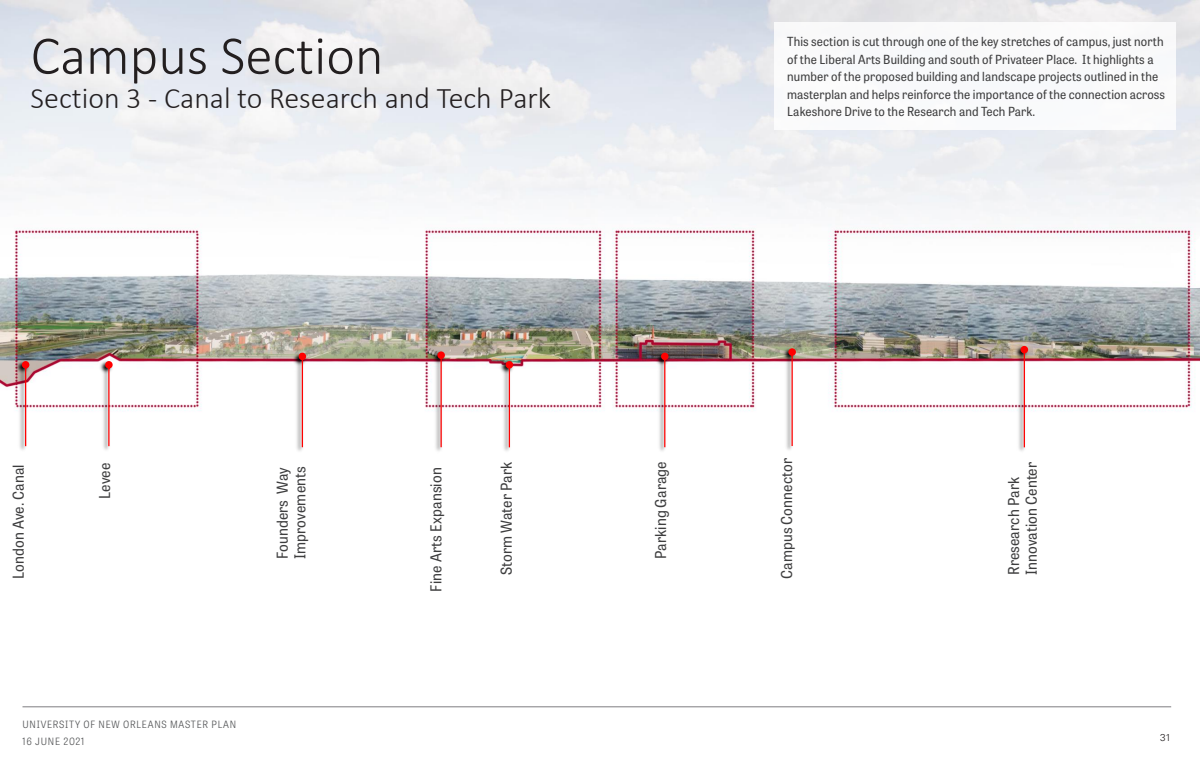
<style>
.page{position:relative;width:1200px;height:765px;background:#fff}
.page>*{position:absolute;margin:0;border:0;box-sizing:border-box;transform-origin:0 0}
.t1{font:300 55.12px "Calibri";color:#231f20}
.t2{font:300 30px "Calibri";color:#231f20}
.Content_Page__Body_T{font:15px/17.5px "Tablet Gothic Narrow";letter-spacing:.01em;color:#3e3e3f}
.Content_Page__Body_T-2{font:12.5px/17.5px "Tablet Gothic Narrow";letter-spacing:.01em;color:#3e3e3f}
.t3{font:10px/17.5px "Tablet Gothic Narrow Lt";letter-spacing:.075em;color:#545557}
.t4{font:300 10px "Univers";color:#231f20}
</style>
<div class="page">
<hr style="left:22px;top:707px;width:1149px;height:1px;background:#7f7e81">
<img style="left:0;top:0;width:1200px;height:412px">
<img style="left:14px;top:359px;width:18px;height:91px">
<svg style="left:22px;top:361px;width:7px;height:85px"></svg>
<img style="left:97px;top:359px;width:18px;height:91px">
<svg style="left:105px;top:361px;width:8px;height:85px"></svg>
<img style="left:429px;top:349px;width:18px;height:102px">
<svg style="left:437px;top:351px;width:8px;height:96px"></svg>
<img style="left:498px;top:358px;width:17px;height:93px">
<svg style="left:506px;top:361px;width:7px;height:86px"></svg>
<img style="left:780px;top:346px;width:18px;height:104px">
<svg style="left:788px;top:348px;width:8px;height:98px"></svg>
<img style="left:653px;top:350px;width:18px;height:101px">
<svg style="left:661px;top:353px;width:8px;height:94px"></svg>
<img style="left:1013px;top:343px;width:17px;height:108px">
<svg style="left:1021px;top:346px;width:7px;height:101px"></svg>
<img style="left:291px;top:350px;width:17px;height:101px">
<svg style="left:299px;top:353px;width:7px;height:94px"></svg>
<div style="left:774px;top:22px;width:402px;height:108px;background:#fff"></div>
<p class="t1" style="left:31px;top:21px;width:354px">Campus Section</p>
<p class="t2" style="left:31px;top:80px;width:522px">Section 3 - Canal to Research and Tech Park</p>
<p class="Content_Page__Body_T-2" style="left:787px;top:33px;width:379px">This section is cut through one of the key stretches of campus, just north of the Liberal Arts Building and south of Privateer Place. It highlights a number of the proposed building and landscape projects outlined in the masterplan and helps reinforce the importance of the connection across Lakeshore Drive to the Research and Tech Park.</p>
<p class="Content_Page__Body_T" style="left:9px;top:579px;width:116px;rotate:-90deg">London Ave. Canal</p>
<p class="Content_Page__Body_T" style="left:273px;top:559px;width:94px;rotate:-90deg">Founders Way<br>Improvements</p>
<p class="Content_Page__Body_T" style="left:778px;top:579px;width:123px;rotate:-90deg">Campus Connector</p>
<p class="Content_Page__Body_T" style="left:96px;top:499px;width:38px;rotate:-90deg">Levee</p>
<p class="Content_Page__Body_T" style="left:497px;top:575px;width:115px;rotate:-90deg">Storm Water Park</p>
<p class="Content_Page__Body_T" style="left:427px;top:592px;width:126px;rotate:-90deg">Fine Arts Expansion</p>
<p class="Content_Page__Body_T" style="left:651px;top:559px;width:99px;rotate:-90deg">Parking Garage</p>
<p class="Content_Page__Body_T" style="left:1005px;top:575px;width:115px;rotate:-90deg">Rresearch Park<br>Innovation Center</p>
<p class="t3" style="left:22px;top:715px;width:215px">UNIVERSITY OF NEW ORLEANS MASTER PLAN<br>16 JUNE 2021</p>
<p class="t4" style="left:1160px;top:731px;width:13px">31</p>
</div>
